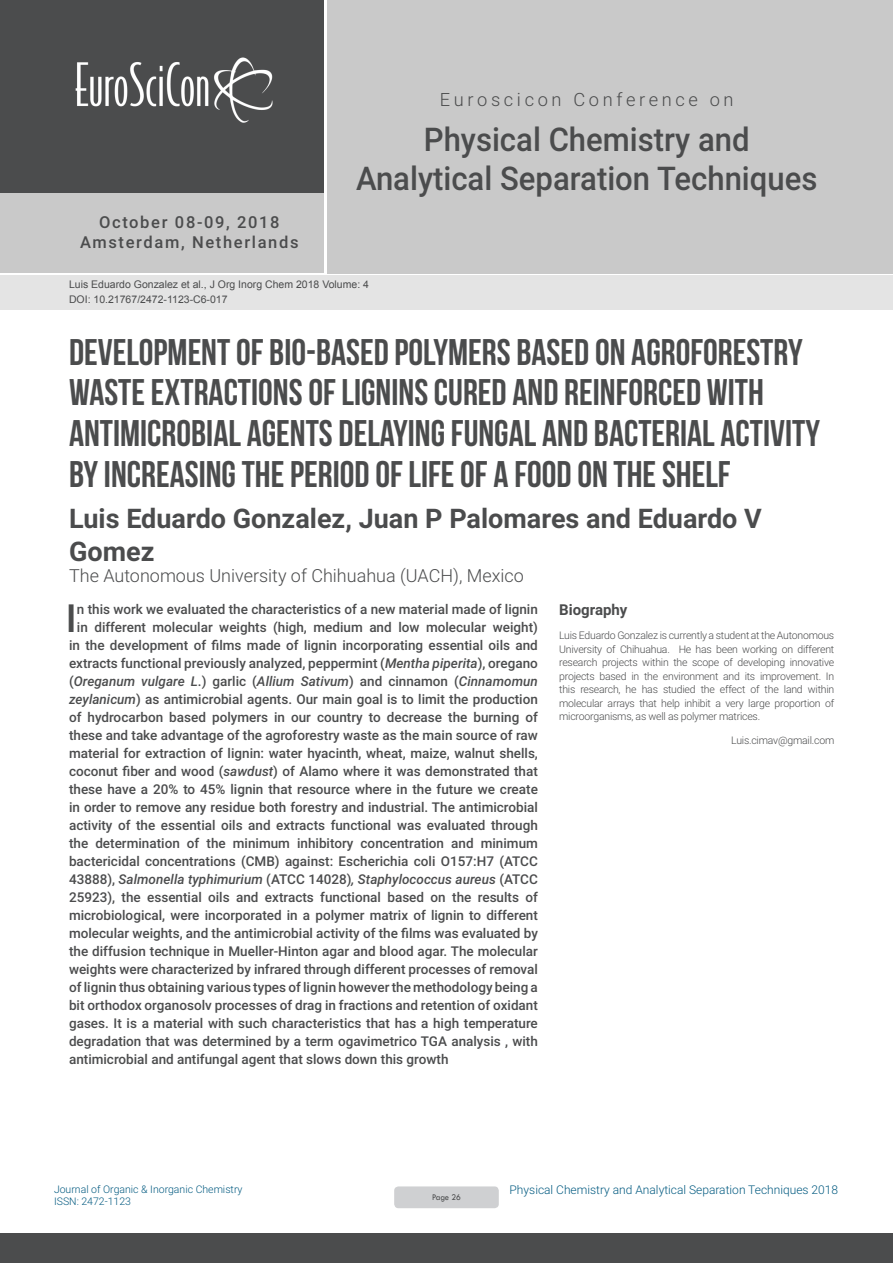
<style>
.page{position:relative;width:893px;height:1263px;background:#fff}
.page>*{position:absolute;margin:0;border:0;box-sizing:border-box;transform-origin:0 0}
.Abstract{font:500 38.85px "Roboto";color:#4b4c4d}
.t1{font:37.05px/40.8px "Bebas Neue";color:#4b4c4d}
.t2{font:500 32.7px/39.2px "Roboto";color:#4b4c4d;text-align:center;scale:.95 1}
.t3{font:700 27px/32.4px "Roboto";color:#4b4c4d}
.t4{font:300 18.3px "Roboto";letter-spacing:.2em;color:#4b4c4d}
.t5{font:300 18px "Roboto";color:#4b4c4d}
.t6{font:500 16.5px/19.8px "Roboto";letter-spacing:.1em;color:#4b4c4d;text-align:center}
.Bio_Heading{font:700 15px "Roboto";color:#4b4c4d}
.Abstract-2{font:500 13.5px "Roboto";color:#4b4c4d}
.Abstract-3{font:italic 500 13.5px "Roboto";color:#4b4c4d}
.t7{font:300 12px "Roboto";color:#045b81}
.Biography{font:300 10.5px/13.5px "Roboto";letter-spacing:-.02em;color:#4b4c4d;text-align:justify}
.t8{font:10.5px "Arial";color:#4b4c4d}
.t9{font:300 10.5px/12.6px "Roboto";color:#045b81}
.t10{font:9px "Tw Cen";letter-spacing:-.02em;color:#4b4c4d;scale:.95 1}
.s1{font-style:italic}
.s2{font-style:normal}
</style>
<div class="page">
<div style="left:0;top:0;width:323px;height:193px;background:#4b4c4d"></div>
<div style="left:1px;top:193px;width:323px;height:80px;background:#c9c9c9"></div>
<div style="left:327px;top:0;width:566px;height:273px;background:#c9c9c9"></div>
<img style="left:75px;top:57px;width:198px;height:66px">
<div style="left:0;top:1233px;width:893px;height:30px;background:#4b4c4d"></div>
<div style="left:1px;top:275px;width:892px;height:35px;background:#e4e4e4"></div>
<div style="left:394px;top:1186px;width:105px;height:22px;background:#cfd0d2;border-radius:4px"></div>
<p class="t6" style="left:80px;top:211px;width:220px">October 08-09, 2018<br>Amsterdam, Netherlands</p>
<h3 class="t4" style="left:440px;top:87px;width:295px">Euroscicon Conference on</h3>
<h3 class="t2" style="left:356px;top:119px;width:487px">Physical Chemistry and<br>Analytical Separation Techniques</h3>
<p class="t8" style="left:69px;top:278px;width:301px">Luis Eduardo Gonzalez et al., J Org Inorg Chem 2018 Volume: 4</p>
<p class="t8" style="left:69px;top:292px;width:160px">DOI: 10.21767/2472-1123-C6-017</p>
<p class="t1" style="left:69px;top:331px;width:752px">DEVELOPMENT OF BIO-BASED POLYMERS BASED ON AGROFORESTRY WASTE EXTRACTIONS OF LIGNINS CURED AND REINFORCED WITH ANTIMICROBIAL AGENTS DELAYING FUNGAL AND BACTERIAL ACTIVITY BY INCREASING THE PERIOD OF LIFE OF A FOOD ON THE SHELF</p>
<p class="t3" style="left:69px;top:502px;width:694px">Luis Eduardo Gonzalez, Juan P Palomares and Eduardo V<br>Gomez</p>
<p class="t5" style="left:69px;top:563px;width:456px">The Autonomous University of Chihuahua (UACH), Mexico</p>
<p class="Abstract" style="left:66px;top:591px;width:12px">I</p>
<p class="Abstract-2" style="left:77px;top:599px;width:462px">n this work we evaluated the characteristics of a new material made of lignin</p>
<p class="Abstract-2" style="left:77px;top:617px;width:462px">in different molecular weights (high, medium and low molecular weight)</p>
<p class="Abstract-2" style="left:69px;top:635px;width:470px">in the development of films made of lignin incorporating essential oils and</p>
<p class="Abstract-2" style="left:69px;top:653px;width:470px">extracts functional previously analyzed, peppermint (<span class="s1">Mentha piperita</span>), oregano</p>
<p class="Abstract-3" style="left:69px;top:671px;width:470px"><span class="s2">(</span>Oreganum vulgare L<span class="s2">.) garlic (</span>Allium Sativum<span class="s2">) and cinnamon (</span>Cinnamomun</p>
<p class="Abstract-2" style="left:69px;top:689px;width:470px"><span class="s1">zeylanicum</span>) as antimicrobial agents. Our main goal is to limit the production</p>
<p class="Abstract-2" style="left:69px;top:707px;width:470px">of hydrocarbon based polymers in our country to decrease the burning of</p>
<p class="Abstract-2" style="left:69px;top:725px;width:470px">these and take advantage of the agroforestry waste as the main source of raw</p>
<p class="Abstract-2" style="left:69px;top:743px;width:470px">material for extraction of lignin: water hyacinth, wheat, maize, walnut shells,</p>
<p class="Abstract-2" style="left:69px;top:761px;width:470px">coconut fiber and wood (<span class="s1">sawdust</span>) of Alamo where it was demonstrated that</p>
<p class="Abstract-2" style="left:69px;top:779px;width:470px">these have a 20% to 45% lignin that resource where in the future we create</p>
<p class="Abstract-2" style="left:69px;top:797px;width:470px">in order to remove any residue both forestry and industrial. The antimicrobial</p>
<p class="Abstract-2" style="left:69px;top:815px;width:470px">activity of the essential oils and extracts functional was evaluated through</p>
<p class="Abstract-2" style="left:69px;top:833px;width:470px">the determination of the minimum inhibitory concentration and minimum</p>
<p class="Abstract-2" style="left:69px;top:851px;width:470px">bactericidal concentrations (CMB) against: Escherichia coli O157:H7 (ATCC</p>
<p class="Abstract-3" style="left:69px;top:869px;width:470px"><span class="s2">43888),</span> Salmonella typhimurium <span class="s2">(ATCC 14028)</span>, Staphylococcus aureus <span class="s2">(ATCC</span></p>
<p class="Abstract-2" style="left:69px;top:887px;width:470px">25923), the essential oils and extracts functional based on the results of</p>
<p class="Abstract-2" style="left:69px;top:905px;width:470px">microbiological, were incorporated in a polymer matrix of lignin to different</p>
<p class="Abstract-2" style="left:69px;top:923px;width:470px">molecular weights, and the antimicrobial activity of the films was evaluated by</p>
<p class="Abstract-2" style="left:69px;top:941px;width:470px">the diffusion technique in Mueller-Hinton agar and blood agar. The molecular</p>
<p class="Abstract-2" style="left:69px;top:959px;width:470px">weights were characterized by infrared through different processes of removal</p>
<p class="Abstract-2" style="left:69px;top:977px;width:470px">of lignin thus obtaining various types of lignin however the methodology being a</p>
<p class="Abstract-2" style="left:69px;top:995px;width:470px">bit orthodox organosolv processes of drag in fractions and retention of oxidant</p>
<p class="Abstract-2" style="left:69px;top:1013px;width:470px">gases. It is a material with such characteristics that has a high temperature</p>
<p class="Abstract-2" style="left:69px;top:1031px;width:470px">degradation that was determined by a term ogavimetrico TGA analysis , with</p>
<p class="Abstract-2" style="left:69px;top:1049px;width:381px">antimicrobial and antifungal agent that slows down this growth</p>
<p class="Bio_Heading" style="left:559px;top:599px;width:70px">Biography</p>
<p class="Biography" style="left:559px;top:628px;width:277px">Luis Eduardo Gonzalez is currently a student at the Autonomous University of Chihuahua. He has been working on different research projects within the scope of developing innovative projects based in the environment and its improvement. In this research, he has studied the effect of the land within molecular arrays that help inhibit a very large proportion of microorganisms, as well as polymer matrices.</p>
<p class="Biography" style="left:731px;top:733px;width:105px">Luis.cimav@gmail.com</p>
<p class="t9" style="left:54px;top:1182px;width:190px">Journal of Organic &amp; Inorganic Chemistry<br>ISSN: 2472-1123</p>
<p class="t7" style="left:510px;top:1181px;width:330px">Physical Chemistry and Analytical Separation Techniques 2018</p>
<p class="t10" style="left:432px;top:1192px;width:32px">Page 26</p>
</div>
